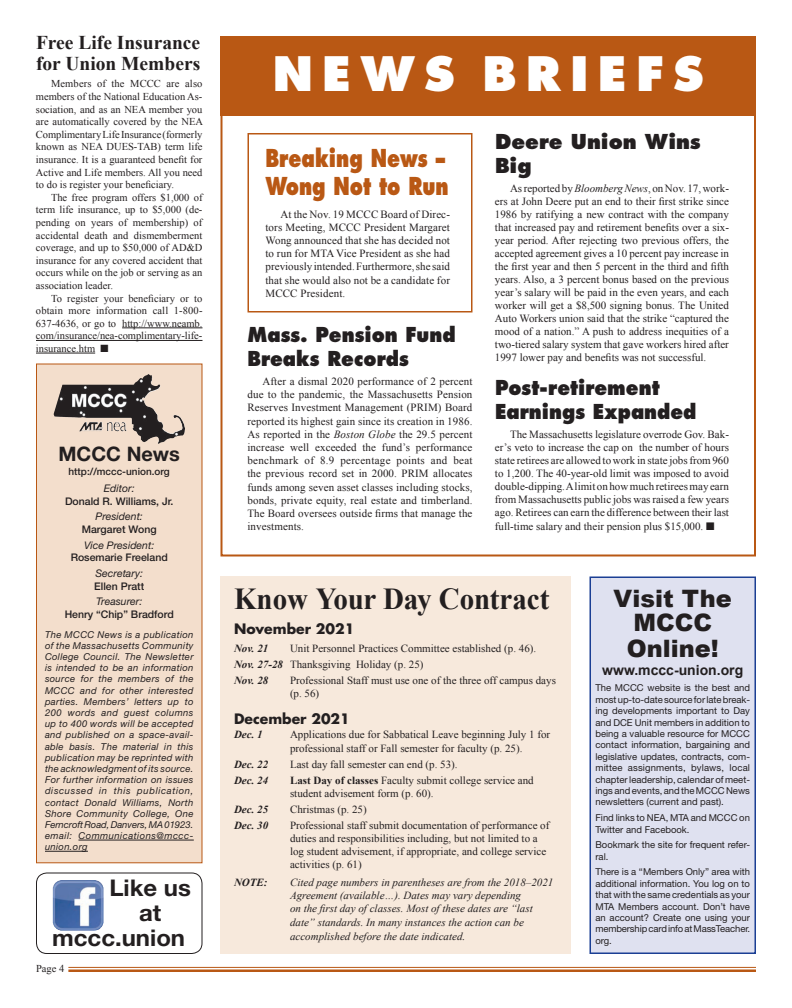
<style>
.page{position:relative;width:792px;height:1008px;background:#fff}
.page>*{position:absolute;margin:0;border:0;box-sizing:border-box;transform-origin:0 0}
.t1{font:800 46.2px "Futura";letter-spacing:.2em;color:#fff}
.t2{font:700 30.5px "Times New Roman";color:#231f20;scale:.95 1}
.t3{font:800 24px/28.8px "Futura";color:#b95814;scale:.78 1}
.t4{font:900 24px/24px "Arial";color:#231f20;text-align:center}
.t5{font:700 23px "Helvetica Neue";color:#231f20;scale:1.04 1}
.t6{font:800 20px/24px "Futura";color:#231f20;scale:.92 1}
.t7{font:800 20px/24px "Futura";color:#231f20}
.t8{font:700 20px "Helvetica Neue";color:#231f20}
.t9{font:700 19.5px/21px "Times New Roman";color:#231f20}
.t10{font:700 14px "Futura";color:#231f20}
.t11{font:700 14px "Arial";color:#231f20}
.t12{font:11px/13px "Times New Roman";color:#231f20;text-align:justify}
.t13{font:10.9px/13.2px "Times New Roman";color:#231f20}
.t14{font:italic 10.9px/13.2px "Times New Roman";color:#231f20}
.t15{font:italic 700 10.9px "Times New Roman";color:#231f20}
.t16{font:10.5px/12.6px "Times New Roman";color:#231f20;text-align:justify}
.t17{font:500 10.5px "Helvetica Neue";color:#231f20}
.t18{font:italic 10.5px "Helvetica Neue";color:#231f20}
.t19{font:500 10px "Helvetica Neue";color:#231f20}
.t20{font:9.5px/11.4px "Helvetica Neue";color:#231f20;text-align:justify}
.t21{font:italic 9.5px/11.2px "Helvetica Neue";letter-spacing:.04em;color:#231f20;text-align:justify}
.s1{font-style:italic}
.s2{font-weight:700;font-style:italic}
.s3{font-weight:700}
.s4{font-size:11.9px}
</style>
<div class="page">
<div style="left:248px;top:133px;width:224px;height:179px;border:2px solid #b95814"></div>
<div style="left:590px;top:576px;width:166px;height:378px;background:#dfe1f0;border:2px solid #1b3f94"></div>
<hr style="left:68px;top:967px;width:688px;height:1px;background:#b95814">
<hr style="left:68px;top:969px;width:688px;height:3px;background:#b95814">
<div style="left:220px;top:576px;width:352px;height:378px;background:#f7e9dc"></div>
<div style="left:36px;top:364px;width:166px;height:499px;background:#f3decc;border:1px solid #b95814"></div>
<div style="left:36px;top:873px;width:167px;height:81px;border:1px solid #231f20;border-radius:10px"></div>
<img style="left:53px;top:880px;width:50px;height:51px">
<img style="left:54px;top:374px;width:94px;height:51px">
<hr style="left:78px;top:840px;width:116px;height:1px;background:#231f20">
<hr style="left:45px;top:851px;width:43px;height:1px;background:#231f20">
<hr style="left:122px;top:328px;width:81px;height:1px;background:#231f20">
<hr style="left:36px;top:340px;width:166px;height:1px;background:#231f20">
<hr style="left:36px;top:353px;width:59px;height:1px;background:#231f20">
<div style="left:220px;top:36px;width:536px;height:80px;background:#b95814"></div>
<h3 class="t9" style="left:36px;top:32px;width:166px">Free Life Insurance for Union Members</h3>
<p class="t16" style="left:36px;top:77px;width:169px;text-indent:15px">Members of the MCCC are also members of the National Education As&shy;sociation, and as an NEA member you are automatically covered by the NEA Complimentary Life Insurance (formerly known as NEA DUES-TAB) term life insurance. It is a guaranteed benefit for Active and Life members. All you need to do is register your beneficiary.</p>
<p class="t16" style="left:36px;top:191px;width:168px;text-indent:15px">The free program offers $1,000 of term life insurance, up to $5,000 (de&shy;pending on years of membership) of accidental death and dismemberment coverage, and up to $50,000 of AD&amp;D insurance for any covered accident that occurs while on the job or serving as an association leader.</p>
<p class="t16" style="left:36px;top:292px;width:168px;text-indent:15px">To register your beneficiary or to obtain more information call 1-800- 637-4636, or go to http://www.neamb. com/insurance/nea-complimentary-life&shy;insurance.htm ■</p>
<h3 class="t8" style="left:59px;top:442px;width:123px">MCCC News</h3>
<p class="t19" style="left:69px;top:466px;width:103px">http://mccc-union.org</p>
<p class="t18" style="left:104px;top:482px;width:32px">Editor:</p>
<p class="t17" style="left:65px;top:495px;width:110px">Donald R. Williams, Jr.</p>
<p class="t18" style="left:96px;top:510px;width:49px">President:</p>
<p class="t17" style="left:82px;top:523px;width:76px">Margaret Wong</p>
<p class="t18" style="left:84px;top:539px;width:72px">Vice President:</p>
<p class="t17" style="left:71px;top:551px;width:99px">Rosemarie Freeland</p>
<p class="t18" style="left:95px;top:567px;width:49px">Secretary:</p>
<p class="t17" style="left:94px;top:580px;width:51px">Ellen Pratt</p>
<p class="t18" style="left:96px;top:595px;width:48px">Treasurer:</p>
<p class="t17" style="left:65px;top:608px;width:111px">Henry “Chip” Bradford</p>
<p class="t21" style="left:45px;top:628px;width:150px">The MCCC News is a publication of the Massachusetts Community College Council. The Newsletter is intended to be an information source for the members of the MCCC and for other interested parties. Members’ letters up to 200 words and guest columns up to 400 words will be accepted and published on a space-avail&shy;able basis. The material in this publication may be reprinted with the acknowledgment of its source.<br>For further information on issues discussed in this publication, contact Donald Williams, North Shore Community College, One Ferncroft Road, Danvers, MA 01923. email: Communications@mccc&shy;union.org</p>
<h3 class="t5" style="left:109px;top:874px;width:80px">Like us</h3>
<h3 class="t5" style="left:139px;top:899px;width:23px">at</h3>
<h3 class="t5" style="left:52px;top:924px;width:129px">mccc.union</h3>
<p class="t16" style="left:36px;top:962px;width:30px">Page 4</p>
<h1 class="t1" style="left:273px;top:46px;width:432px">NEWS BRIEFS</h1>
<h3 class="t3" style="left:266px;top:143px;width:237px">Breaking News –<br>Wong Not to Run</h3>
<p class="t12" style="left:265px;top:207px;width:186px;text-indent:15px">At the Nov. 19 MCCC Board of Direc&shy;tors Meeting, MCCC President Margaret Wong announced that she has decided not to run for MTA Vice President as she had previously intended. Furthermore, she said that she would also not be a candidate for MCCC President.</p>
<h3 class="t6" style="left:248px;top:323px;width:228px">Mass. Pension Fund<br>Breaks Records</h3>
<p class="t12" style="left:247px;top:375px;width:227px;text-indent:15px">After a dismal 2020 performance of 2 percent due to the pandemic, the Massachusetts Pension Reserves Investment Management (PRIM) Board reported its highest gain since its creation in 1986.<br>As reported in the <span class="s1">Boston Globe</span> the 29.5 percent increase well exceeded the fund’s performance benchmark of 8.9 percentage points and beat the previous record set in 2000. PRIM allocates funds among seven asset classes including stocks, bonds, private equity, real estate and timberland.<br>The Board oversees outside firms that manage the investments.</p>
<h3 class="t7" style="left:495px;top:130px;width:207px">Deere Union Wins<br>Big</h3>
<p class="t12" style="left:495px;top:181px;width:236px;text-indent:15px">As reported by <span class="s1">Bloomberg News</span>, on Nov. 17, work&shy;ers at John Deere put an end to their first strike since 1986 by ratifying a new contract with the company that increased pay and retirement benefits over a six&shy;year period. After rejecting two previous offers, the accepted agreement gives a 10 percent pay increase in the first year and then 5 percent in the third and fifth years. Also, a 3 percent bonus based on the previous year’s salary will be paid in the even years, and each worker will get a $8,500 signing bonus. The United Auto Workers union said that the strike “captured the mood of a nation.” A push to address inequities of a two-tiered salary system that gave workers hired after 1997 lower pay and benefits was not successful.</p>
<h3 class="t6" style="left:495px;top:376px;width:221px">Post-retirement<br>Earnings Expanded</h3>
<p class="t12" style="left:495px;top:428px;width:236px;text-indent:15px">The Massachusetts legislature overrode Gov. Bak&shy;er’s veto to increase the cap on the number of hours state retirees are allowed to work in state jobs from 960 to 1,200. The 40-year-old limit was imposed to avoid double-dipping. A limit on how much retirees may earn from Massachusetts public jobs was raised a few years ago. Retirees can earn the difference between their last full-time salary and their pension plus $15,000. ■</p>
<h2 class="t2" style="left:234px;top:582px;width:334px">Know Your Day Contract</h2>
<p class="t10" style="left:234px;top:619px;width:122px">November 2021</p>
<p class="t15" style="left:234px;top:642px;width:36px">Nov. 21</p>
<p class="t13" style="left:234px;top:640px;width:304px;line-height:16px;text-indent:56px">Unit Personnel Practices Committee established (p. 46).<br><span class="s2">Nov. 27-28</span> Thanksgiving Holiday (p. 25)<br><span class="s2">Nov. 28</span></p>
<p class="t13" style="left:290px;top:673px;width:267px">Professional Staff must use one of the three off campus days (p. 56)</p>
<p class="t10" style="left:234px;top:709px;width:117px">December 2021</p>
<p class="t15" style="left:234px;top:728px;width:30px">Dec. 1</p>
<p class="t13" style="left:290px;top:728px;width:262px">Applications due for Sabbatical Leave beginning July 1 for professional staff or Fall semester for faculty (p. 25).</p>
<p class="t15" style="left:234px;top:758px;width:36px">Dec. 22</p>
<p class="t13" style="left:290px;top:757px;width:169px">Last day fall semester can end (p. 53).</p>
<p class="t15" style="left:234px;top:774px;width:36px">Dec. 24</p>
<p class="t13" style="left:290px;top:773px;width:245px"><span class="s3">Last Day of classes</span> Faculty submit college service and student advisement form (p. 60).</p>
<p class="t15" style="left:234px;top:803px;width:36px">Dec. 25</p>
<p class="t13" style="left:290px;top:802px;width:78px">Christmas (p. 25)</p>
<p class="t15" style="left:234px;top:819px;width:36px">Dec. 30</p>
<p class="t13" style="left:290px;top:818px;width:261px">Professional staff submit documentation of performance of duties and responsibilities including, but not limited to a log student advisement, if appropriate, and college service activities (p. 61)</p>
<p class="t15" style="left:234px;top:876px;width:35px">NOTE:</p>
<p class="t14" style="left:290px;top:876px;width:265px">Cited page numbers in parentheses are from the 2018–2021<br>Agreement (available…). Dates may vary depending<br>on the first day of classes. Most of these dates are “last date” standards. In many instances the action can be</p>
<p class="t14" style="left:290px;top:930px;width:177px">accomplished before the date indicated<span class="s4">.</span></p>
<h3 class="t4" style="left:614px;top:586px;width:120px">Visit The<br>MCCC</h3>
<h3 class="t4" style="left:627px;top:637px;width:93px">Online!</h3>
<p class="t11" style="left:602px;top:661px;width:143px">www.mccc-union.org</p>
<p class="t20" style="left:595px;top:682px;width:156px">The MCCC website is the best and most up-to-date source for late break&shy;ing developments important to Day and DCE Unit members in addition to being a valuable resource for MCCC contact information, bargaining and legislative updates, contracts, com&shy;mittee assignments, bylaws, local chapter leadership, calendar of meet&shy;ings and events, and the MCCC News newsletters (current and past).</p>
<p class="t20" style="left:595px;top:812px;width:156px">Find links to NEA, MTA and MCCC on<br>Twitter and Facebook.</p>
<p class="t20" style="left:595px;top:839px;width:156px">Bookmark the site for frequent refer&shy;ral.</p>
<p class="t20" style="left:595px;top:866px;width:156px">There is a “Members Only” area with additional information. You log on to that with the same credentials as your MTA Members account. Don’t have an account? Create one using your membership card info at MassTeacher. org.</p>
</div>
